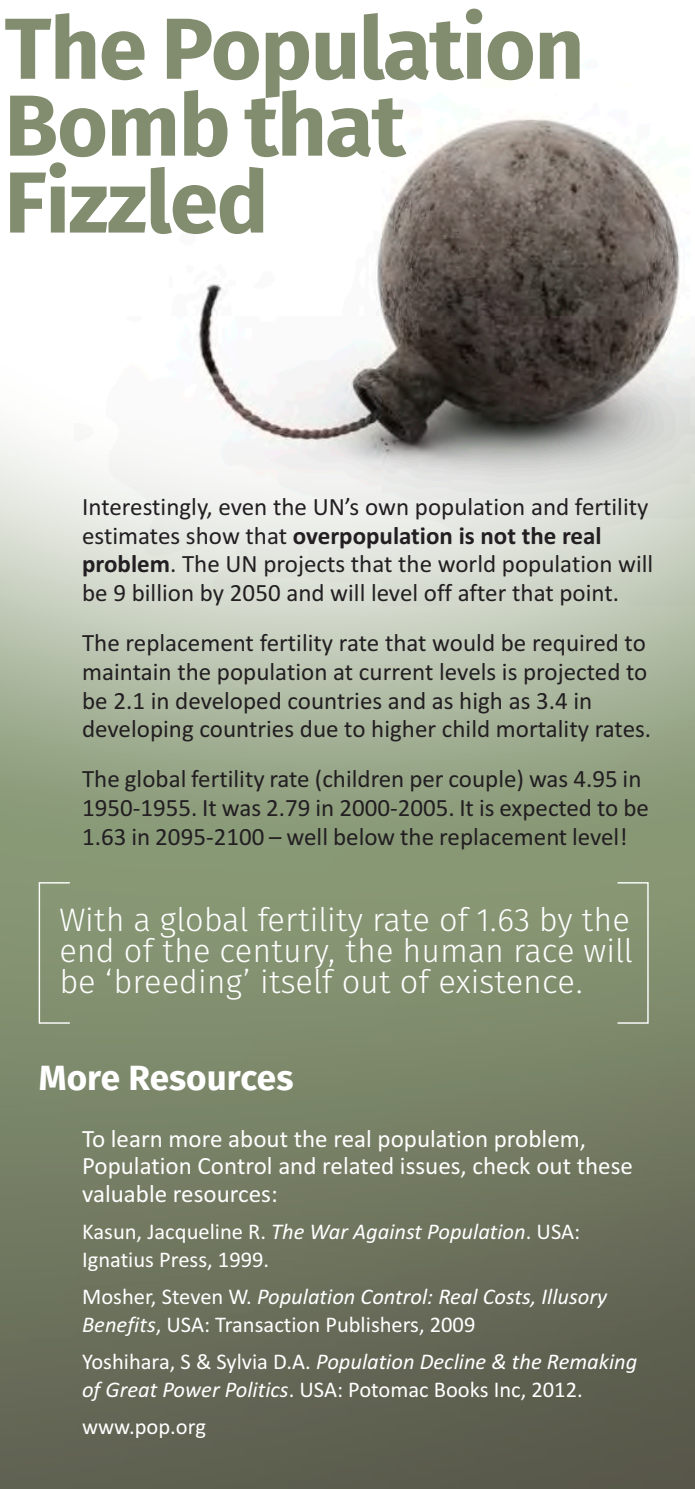
<style>
.page{position:relative;width:695px;height:1489px;background:#fff}
.page>*{position:absolute;margin:0;border:0;box-sizing:border-box;transform-origin:0 0}
.t1{font:700 86.5px/76.8px "Fira Sans OT";letter-spacing:-.015em;color:#828d6f}
.t2{font:700 35px "Fira Sans OT";color:#fff}
.t3{font:32.5px/31.2px "Fira Sans OT Light";color:#fff;text-align:justify}
.t4{font:25px/28.8px "Calibri";color:#221e21}
.t5{font:25px/27.5px "Calibri";color:#fff}
.t6{font:22.5px/27.5px "Calibri";color:#fff}
.t7{font:italic 22.5px/27.5px "Calibri";color:#fff}
.s1{font-weight:700}
.s2{font-style:italic}
.s3{font-style:normal}
</style>
<div class="page">
<img style="left:387px;top:118px;width:283px;height:97px">
<img style="left:0;top:215px;width:694px;height:1273px">
<div style="left:38px;top:881px;width:611px;height:143px;background:#859372"></div>
<h1 class="t1" style="left:4px;top:11px;width:581px">The Population<br>Bomb that<br>Fizzled</h1>
<p class="t4" style="left:82px;top:494px;width:572px">Interestingly, even the UN’s own population and fertility estimates show that <span class="s1">overpopulation is not the real problem</span>. The UN projects that the world population will be 9 billion by 2050 and will level off after that point.</p>
<p class="t4" style="left:82px;top:630px;width:570px">The replacement fertility rate that would be required to maintain the population at current levels is projected to be 2.1 in developed countries and as high as 3.4 in developing countries due to higher child mortality rates.</p>
<p class="t4" style="left:82px;top:766px;width:568px">The global fertility rate (children per couple) was 4.95 in<br>1950-1955. It was 2.79 in 2000-2005. It is expected to be<br>1.63 in 2095-2100 – well below the replacement level!</p>
<h3 class="t3" style="left:59px;top:904px;width:574px">With a global fertility rate of 1.63 by the end of the century, the human race will be ‘breeding’ itself out of existence.</h3>
<h2 class="t2" style="left:39px;top:1057px;width:256px">More Resources</h2>
<p class="t5" style="left:82px;top:1126px;width:552px">To learn more about the real population problem,<br>Population Control and related issues, check out these valuable resources:</p>
<p class="t6" style="left:82px;top:1219px;width:499px">Kasun, Jacqueline R. <span class="s2">The War Against Population</span>. USA:<br>Ignatius Press, 1999.</p>
<p class="t6" style="left:82px;top:1284px;width:526px">Mosher, Steven W. <span class="s2">Population Control: Real Costs, Illusory<br>Benefits</span>, USA: Transaction Publishers, 2009</p>
<p class="t7" style="left:82px;top:1349px;width:556px"><span class="s3">Yoshihara, S &amp; Sylvia D.A.</span> Population Decline &amp; the Remaking of Great Power Politics<span class="s3">. USA: Potomac Books Inc, 2012.</span></p>
<p class="t6" style="left:82px;top:1414px;width:125px">www.pop.org</p>
</div>
